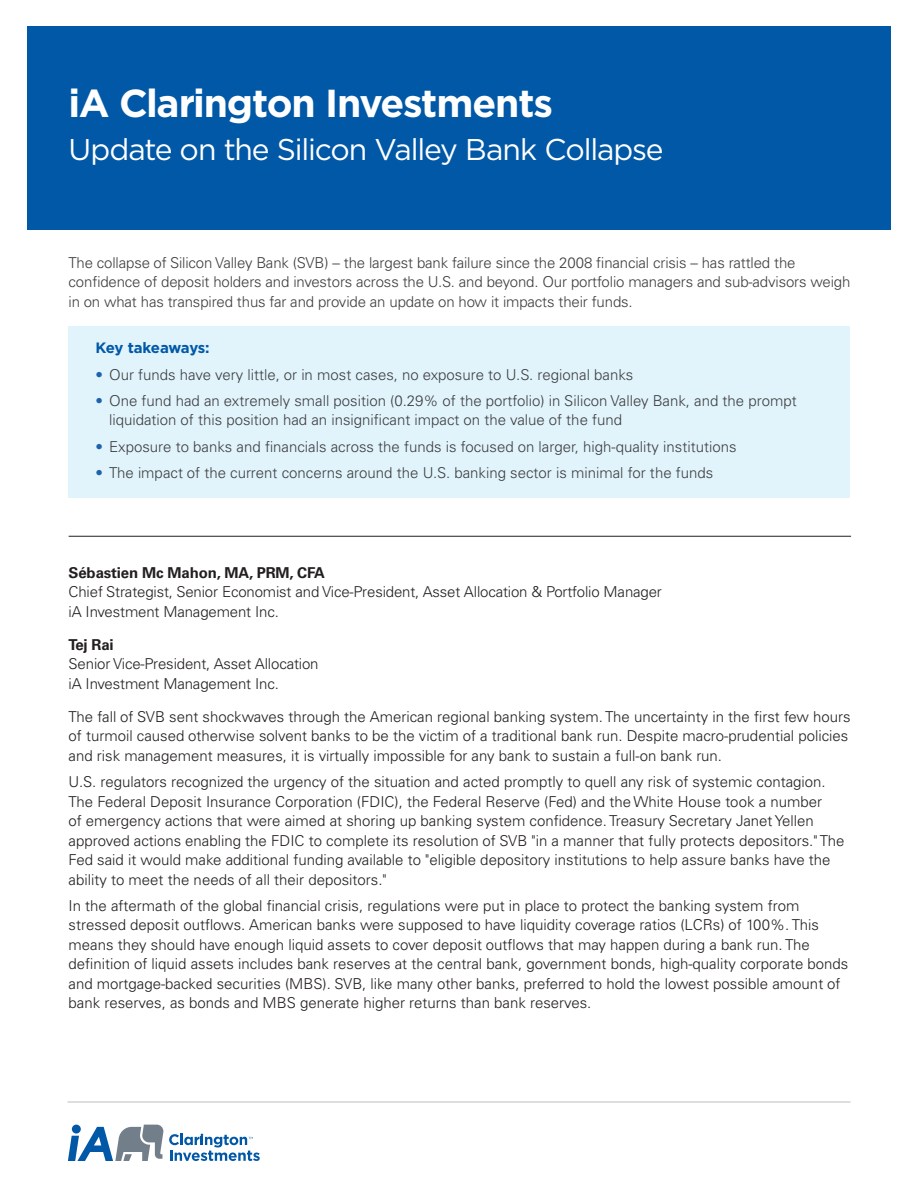
<style>
.page{position:relative;width:918px;height:1188px;background:#fff}
.page>*{position:absolute;margin:0;border:0;box-sizing:border-box;transform-origin:0 0}
.t1{font:700 39px "Gotham";letter-spacing:-.03em;color:#fff}
.t2{font:30px "Gotham";letter-spacing:-.04em;color:#fff}
.Body{font:300 15px/19.5px "Univers LT Pro 45";color:#231f20}
.Bullet_level_1{font:300 15px/19.5px "Univers LT Pro 45";color:#3e3e3f}
.Body-2{font:700 15px "Univers LT Pro 65";letter-spacing:-.01em;color:#231f20}
.Blue_sub_head{font:700 15px "Gotham";letter-spacing:-.03em;color:#0158a6}
.s1{color:#1c62ad}
</style>
<div class="page">
<div style="left:27px;top:26px;width:864px;height:204px;background:#0158a6"></div>
<hr style="left:68px;top:1102px;width:783px;height:1px;background:#bcbdc0">
<hr style="left:69px;top:536px;width:782px;height:1px;background:#231f20">
<div style="left:68px;top:326px;width:782px;height:172px;background:#e1f4fc"></div>
<svg style="left:68px;top:1125px;width:95px;height:36px"></svg>
<svg style="left:169px;top:1134px;width:91px;height:27px"></svg>
<h1 class="t1" style="left:69px;top:77px;width:486px">iA Clarington Investments</h1>
<h1 class="t2" style="left:69px;top:130px;width:597px">Update on the Silicon Valley Bank Collapse</h1>
<p class="Bullet_level_1" style="left:69px;top:252px;width:783px">The collapse of Silicon Valley Bank (SVB) – the largest bank failure since the 2008 financial crisis – has rattled the confidence of deposit holders and investors across the U.S. and beyond. Our portfolio managers and sub-advisors weigh in on what has transpired thus far and provide an update on how it impacts their funds.</p>
<h1 class="Blue_sub_head" style="left:96px;top:338px;width:116px">Key takeaways:</h1>
<p class="Bullet_level_1" style="left:96px;top:364px;width:539px"><span class="s1">•</span> Our funds have very little, or in most cases, no exposure to U.S. regional banks</p>
<p class="Bullet_level_1" style="left:109px;top:390px;width:689px;text-indent:-13px"><span class="s1">•</span> One fund had an extremely small position (0.29% of the portfolio) in Silicon Valley Bank, and the prompt liquidation of this position had an insignificant impact on the value of the fund</p>
<p class="Bullet_level_1" style="left:96px;top:436px;width:642px"><span class="s1">•</span> Exposure to banks and financials across the funds is focused on larger, high-quality institutions</p>
<p class="Bullet_level_1" style="left:96px;top:462px;width:619px"><span class="s1">•</span> The impact of the current concerns around the U.S. banking sector is minimal for the funds</p>
<p class="Body-2" style="left:69px;top:562px;width:258px">Sébastien Mc Mahon, MA, PRM, CFA</p>
<p class="Body" style="left:69px;top:582px;width:595px">Chief Strategist, Senior Economist and Vice-President, Asset Allocation &amp; Portfolio Manager iA Investment Management Inc.</p>
<p class="Body-2" style="left:69px;top:634px;width:47px">Tej Rai</p>
<p class="Body" style="left:69px;top:654px;width:252px">Senior Vice-President, Asset Allocation</p>
<p class="Body" style="left:69px;top:674px;width:212px">iA Investment Management Inc.</p>
<p class="Body" style="left:69px;top:707px;width:784px">The fall of SVB sent shockwaves through the American regional banking system. The uncertainty in the first few hours of turmoil caused otherwise solvent banks to be the victim of a traditional bank run. Despite macro-prudential policies and risk management measures, it is virtually impossible for any bank to sustain a full-on bank run.</p>
<p class="Body" style="left:69px;top:772px;width:778px">U.S. regulators recognized the urgency of the situation and acted promptly to quell any risk of systemic contagion.<br>The Federal Deposit Insurance Corporation (FDIC), the Federal Reserve (Fed) and the White House took a number<br>of emergency actions that were aimed at shoring up banking system confidence. Treasury Secretary Janet Yellen approved actions enabling the FDIC to complete its resolution of SVB "in a manner that fully protects depositors." The Fed said it would make additional funding available to "eligible depository institutions to help assure banks have the ability to meet the needs of all their depositors."</p>
<p class="Body" style="left:69px;top:896px;width:781px">In the aftermath of the global financial crisis, regulations were put in place to protect the banking system from stressed deposit outflows. American banks were supposed to have liquidity coverage ratios (LCRs) of 100%. This means they should have enough liquid assets to cover deposit outflows that may happen during a bank run. The definition of liquid assets includes bank reserves at the central bank, government bonds, high-quality corporate bonds and mortgage-backed securities (MBS). SVB, like many other banks, preferred to hold the lowest possible amount of bank reserves, as bonds and MBS generate higher returns than bank reserves.</p>
</div>
